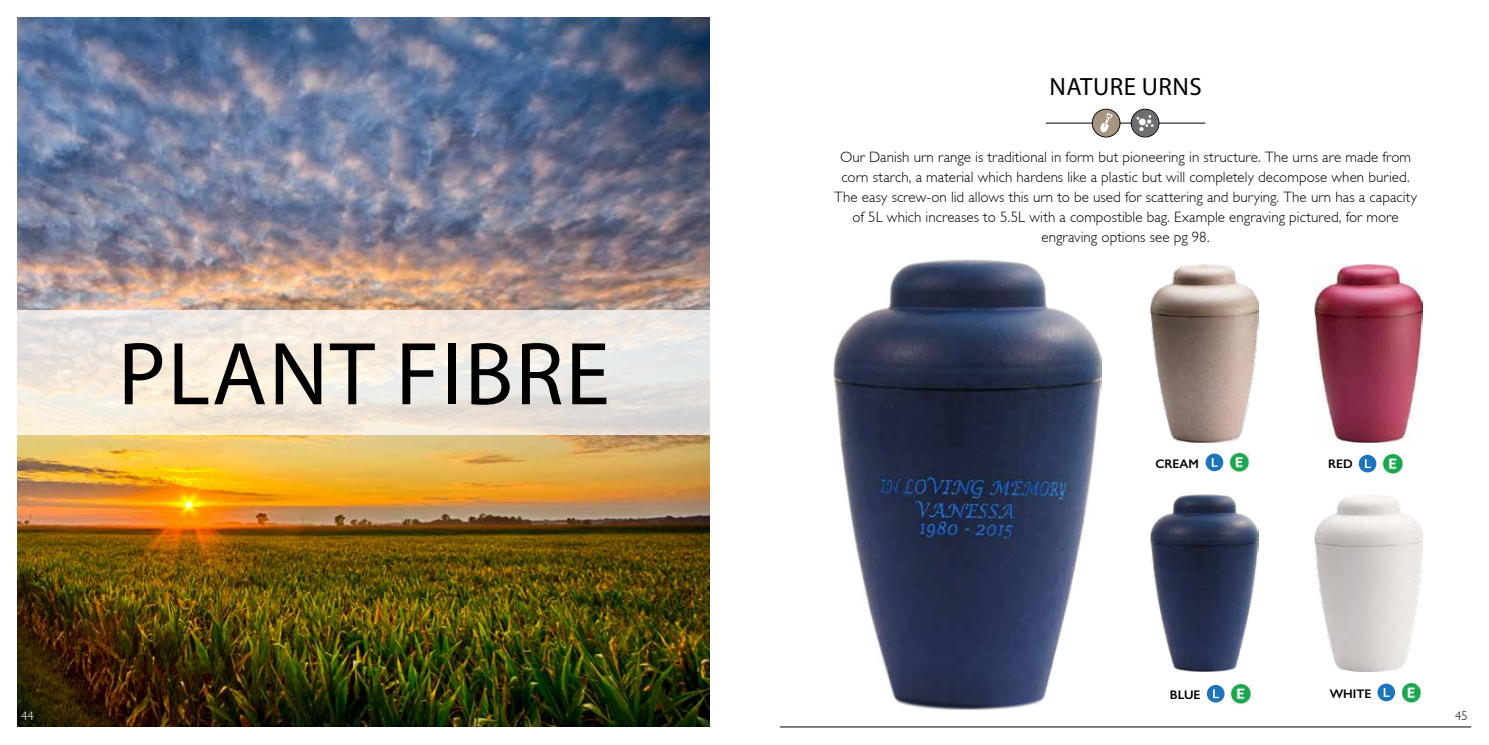
<style>
.page{position:relative;width:1489px;height:745px;background:#fff}
.page>*{position:absolute;margin:0;border:0;box-sizing:border-box;transform-origin:0 0}
.t1{font:90px "Myriad Pro";letter-spacing:.02em;color:#000}
.t2{font:25px "Myriad Pro";letter-spacing:.02em;color:#000}
.t3{font:300 15px/20px "Gill Sans";letter-spacing:.005em;color:#000;text-align:center}
.t4{font:600 12.5px "Gill Sans Nova";color:#000}
.t5{font:300 12.5px "Gill Sans";color:#000}
.t6{font:300 12.5px "Gill Sans";color:#fff}
</style>
<div class="page">
<hr style="left:780px;top:726px;width:690px;height:1px;background:#000">
<hr style="left:1045px;top:123px;width:160px;height:1px;background:#000">
<img style="left:1150px;top:494px;width:107px;height:177px">
<img style="left:1314px;top:494px;width:108px;height:177px">
<img style="left:1150px;top:264px;width:108px;height:178px">
<div style="left:1131px;top:109px;width:27px;height:28px;background:#6d6e71;border-radius:50%"></div>
<svg style="left:1136px;top:115px;width:17px;height:16px"></svg>
<div style="left:1130px;top:109px;width:29px;height:28px;border:1px solid #000;border-radius:50%"></div>
<div style="left:1092px;top:109px;width:27px;height:28px;background:#a69680;border-radius:50%"></div>
<svg style="left:1100px;top:113px;width:12px;height:19px"></svg>
<div style="left:1091px;top:109px;width:29px;height:28px;border:1px solid #000;border-radius:50%"></div>
<img style="left:1314px;top:264px;width:108px;height:178px">
<img style="left:18px;top:18px;width:691px;height:708px">
<svg style="left:17px;top:310px;width:693px;height:124px"></svg>
<img style="left:833px;top:259px;width:267px;height:450px">
<svg style="left:1205px;top:453px;width:18px;height:18px"></svg>
<svg style="left:1211px;top:457px;width:6px;height:9px"></svg>
<img style="left:1229px;top:452px;width:20px;height:20px">
<svg style="left:1358px;top:454px;width:18px;height:18px"></svg>
<svg style="left:1364px;top:459px;width:6px;height:9px"></svg>
<img style="left:1382px;top:453px;width:20px;height:21px">
<svg style="left:1206px;top:684px;width:18px;height:18px"></svg>
<svg style="left:1212px;top:688px;width:6px;height:9px"></svg>
<img style="left:1230px;top:683px;width:21px;height:20px">
<svg style="left:1377px;top:683px;width:17px;height:17px"></svg>
<svg style="left:1383px;top:687px;width:6px;height:9px"></svg>
<img style="left:1401px;top:682px;width:20px;height:20px">
<h1 class="t1" style="left:118px;top:318px;width:493px">PLANT FIBRE</h1>
<p class="t6" style="left:21px;top:708px;width:14px">44</p>
<h2 class="t2" style="left:1049px;top:71px;width:154px">NATURE URNS</h2>
<p class="t3" style="left:834px;top:147px;width:584px">Our Danish urn range is traditional in form but pioneering in structure. The urns are made from corn starch, a material which hardens like a plastic but will completely decompose when buried.<br>The easy screw-on lid allows this urn to be used for scattering and burying. The urn has a capacity of 5L which increases to 5.5L with a compostible bag. Example engraving pictured, for more engraving options see pg 98.</p>
<p class="t4" style="left:1155px;top:456px;width:45px">CREAM</p>
<p class="t4" style="left:1328px;top:456px;width:26px">RED</p>
<p class="t4" style="left:1169px;top:686px;width:32px">BLUE</p>
<p class="t4" style="left:1329px;top:685px;width:43px">WHITE</p>
<p class="t5" style="left:1454px;top:708px;width:14px">45</p>
</div>
